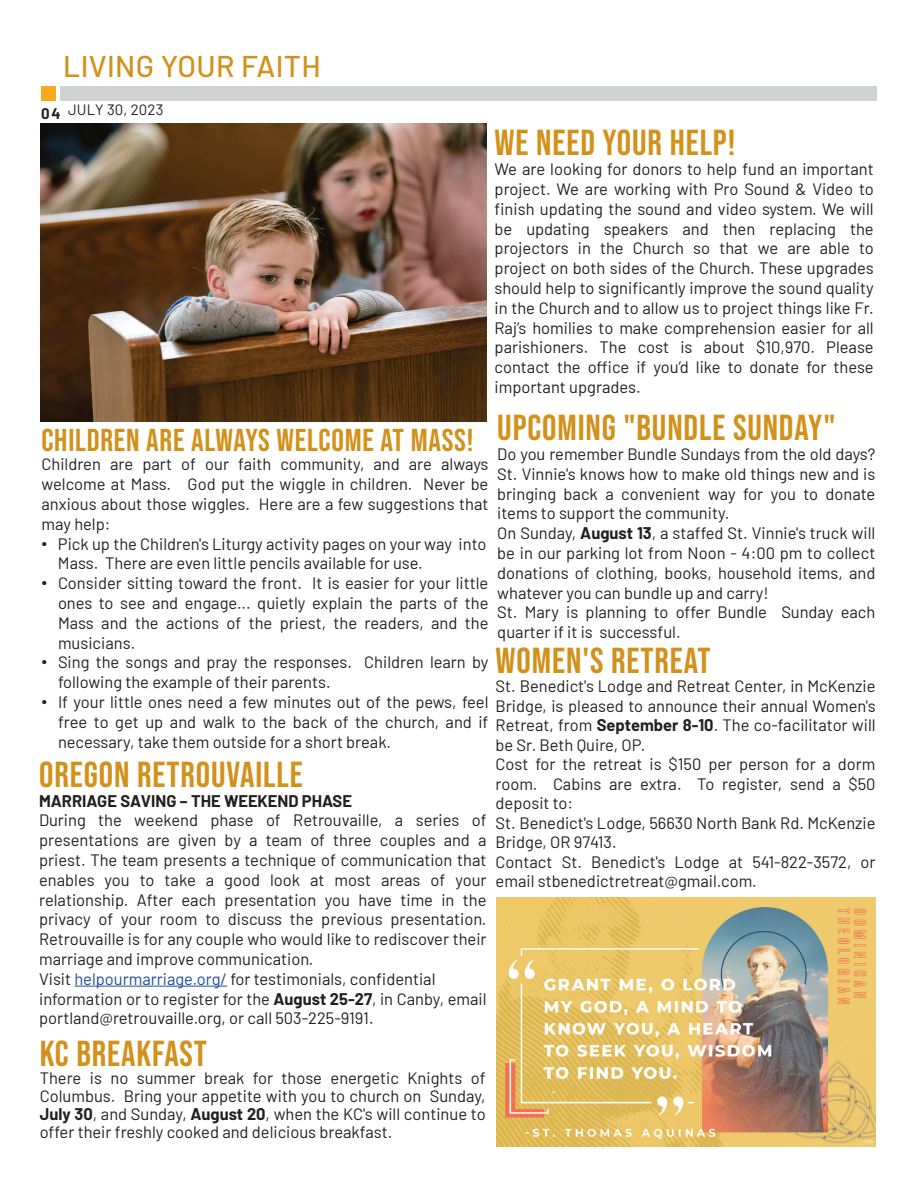
<style>
.page{position:relative;width:918px;height:1188px;background:#fff}
.page>*{position:absolute;margin:0;border:0;box-sizing:border-box;transform-origin:0 0}
.Header_1{font:36px "Bebas Neue";letter-spacing:.025em;color:#d2911a}
.Header_1-2{font:31.5px "Bebas Neue";letter-spacing:.025em;color:#d2911a}
.Page_Header_Even{font:500 30px "Barlow";letter-spacing:.01em;color:#d2911a}
.Main_Body_Text{font:16.5px/19.8px "Barlow";color:#231f20;text-align:justify}
.Main_Body_Text-2{font:700 16.5px "Barlow";color:#231f20}
.Page_Header_Even-2{font:15px "Barlow";letter-spacing:.01em;color:#231f20}
.Page_Number_Even{font:700 15px "Barlow";color:#231f20}
.s1{font-family:"Arial"}
.s2{color:#214c9f}
.s3{font-weight:700}
</style>
<div class="page">
<div style="left:60px;top:86px;width:817px;height:14px;background:#d1d2d4"></div>
<div style="left:41px;top:86px;width:14px;height:14px;background:#f9a91b"></div>
<img style="left:41px;top:123px;width:445px;height:299px">
<hr style="left:75px;top:986px;width:152px;height:1px;background:#214c9f">
<img style="left:496px;top:898px;width:380px;height:248px">
<p class="Page_Header_Even" style="left:63px;top:44px;width:259px">LIVING YOUR FAITH</p>
<p class="Page_Number_Even" style="left:41px;top:103px;width:21px">04</p>
<p class="Page_Header_Even-2" style="left:68px;top:99px;width:97px">JULY 30, 2023</p>
<p class="Header_1" style="left:495px;top:123px;width:242px">WE NEED YOUR HELP!</p>
<p class="Main_Body_Text" style="left:495px;top:158px;width:381px">We are looking for donors to help fund an important project. We are working with Pro Sound &amp; Video to finish updating the sound and video system. We will be updating speakers and then replacing the projectors in the Church so that we are able to project on both sides of the Church. These upgrades should help to significantly improve the sound quality in the Church and to allow us to project things like Fr.<br>Raj’s homilies to make comprehension easier for all parishioners. The cost is about $10,970. Please contact the office if you’d like to donate for these important upgrades.</p>
<p class="Header_1-2" style="left:41px;top:422px;width:433px">CHILDREN ARE ALWAYS WELCOME AT MASS!</p>
<p class="Main_Body_Text" style="left:41px;top:453px;width:448px">Children are part of our faith community, and are always welcome at Mass. God put the wiggle in children. Never be anxious about those wiggles. Here are a few suggestions that may help:</p>
<p class="Main_Body_Text" style="left:58px;top:532px;width:430px;text-indent:-17px"><span class="s1">•</span> Pick up the Children's Liturgy activity pages on your way into<br>Mass. There are even little pencils available for use.</p>
<p class="Main_Body_Text" style="left:58px;top:572px;width:432px;text-indent:-17px"><span class="s1">•</span> Consider sitting toward the front. It is easier for your little ones to see and engage... quietly explain the parts of the Mass and the actions of the priest, the readers, and the musicians.</p>
<p class="Main_Body_Text" style="left:58px;top:651px;width:432px;text-indent:-17px"><span class="s1">•</span> Sing the songs and pray the responses. Children learn by following the example of their parents.</p>
<p class="Main_Body_Text" style="left:58px;top:691px;width:432px;text-indent:-17px"><span class="s1">•</span> If your little ones need a few minutes out of the pews, feel free to get up and walk to the back of the church, and if necessary, take them outside for a short break.</p>
<p class="Header_1" style="left:39px;top:754px;width:265px">OREGON RETROUVAILLE</p>
<p class="Main_Body_Text-2" style="left:39px;top:789px;width:314px">MARRIAGE SAVING – THE WEEKEND PHASE</p>
<p class="Main_Body_Text" style="left:39px;top:809px;width:449px">During the weekend phase of Retrouvaille, a series of presentations are given by a team of three couples and a priest. The team presents a technique of communication that enables you to take a good look at most areas of your relationship. After each presentation you have time in the privacy of your room to discuss the previous presentation.<br>Retrouvaille is for any couple who would like to rediscover their marriage and improve communication.</p>
<p class="Main_Body_Text" style="left:39px;top:968px;width:398px">Visit <span class="s2">helpourmarriage.org/</span> for testimonials, confidential</p>
<p class="Main_Body_Text" style="left:39px;top:988px;width:449px">information or to register for the <span class="s3">August 25-27</span>, in Canby, email portland@retrouvaille.org, or call 503-225-9191.</p>
<p class="Header_1" style="left:40px;top:1033px;width:169px">KC BREAKFAST</p>
<p class="Main_Body_Text" style="left:40px;top:1068px;width:447px;line-height:18px">There is no summer break for those energetic Knights of Columbus. Bring your appetite with you to church on Sunday, <span class="s3">July 30</span>, and Sunday, <span class="s3">August 20</span>, when the KC's will continue to offer their freshly cooked and delicious breakfast.</p>
<p class="Header_1" style="left:497px;top:407px;width:340px">UPCOMING "BUNDLE SUNDAY"</p>
<p class="Main_Body_Text" style="left:497px;top:443px;width:380px">Do you remember Bundle Sundays from the old days?<br>St. Vinnie's knows how to make old things new and is bringing back a convenient way for you to donate items to support the community.</p>
<p class="Main_Body_Text" style="left:497px;top:522px;width:380px">On Sunday, <span class="s3">August 13</span>, a staffed St. Vinnie's truck will be in our parking lot from Noon - 4:00 pm to collect donations of clothing, books, household items, and whatever you can bundle up and carry!</p>
<p class="Main_Body_Text" style="left:497px;top:601px;width:380px">St. Mary is planning to offer Bundle Sunday each quarter if it is successful.</p>
<p class="Header_1" style="left:496px;top:640px;width:216px">WOMEN'S RETREAT</p>
<p class="Main_Body_Text" style="left:496px;top:675px;width:382px">St. Benedict's Lodge and Retreat Center, in McKenzie Bridge, is pleased to announce their annual Women's Retreat, from <span class="s3">September 8-10</span>. The co-facilitator will be Sr. Beth Quire, OP.</p>
<p class="Main_Body_Text" style="left:496px;top:753px;width:382px">Cost for the retreat is $150 per person for a dorm room. Cabins are extra. To register, send a $50 deposit to:</p>
<p class="Main_Body_Text" style="left:496px;top:812px;width:382px">St. Benedict's Lodge, 56630 North Bank Rd. McKenzie<br>Bridge, OR 97413.</p>
<p class="Main_Body_Text" style="left:496px;top:851px;width:382px">Contact St. Benedict's Lodge at 541-822-3572, or email stbenedictretreat@gmail.com.</p>
</div>
